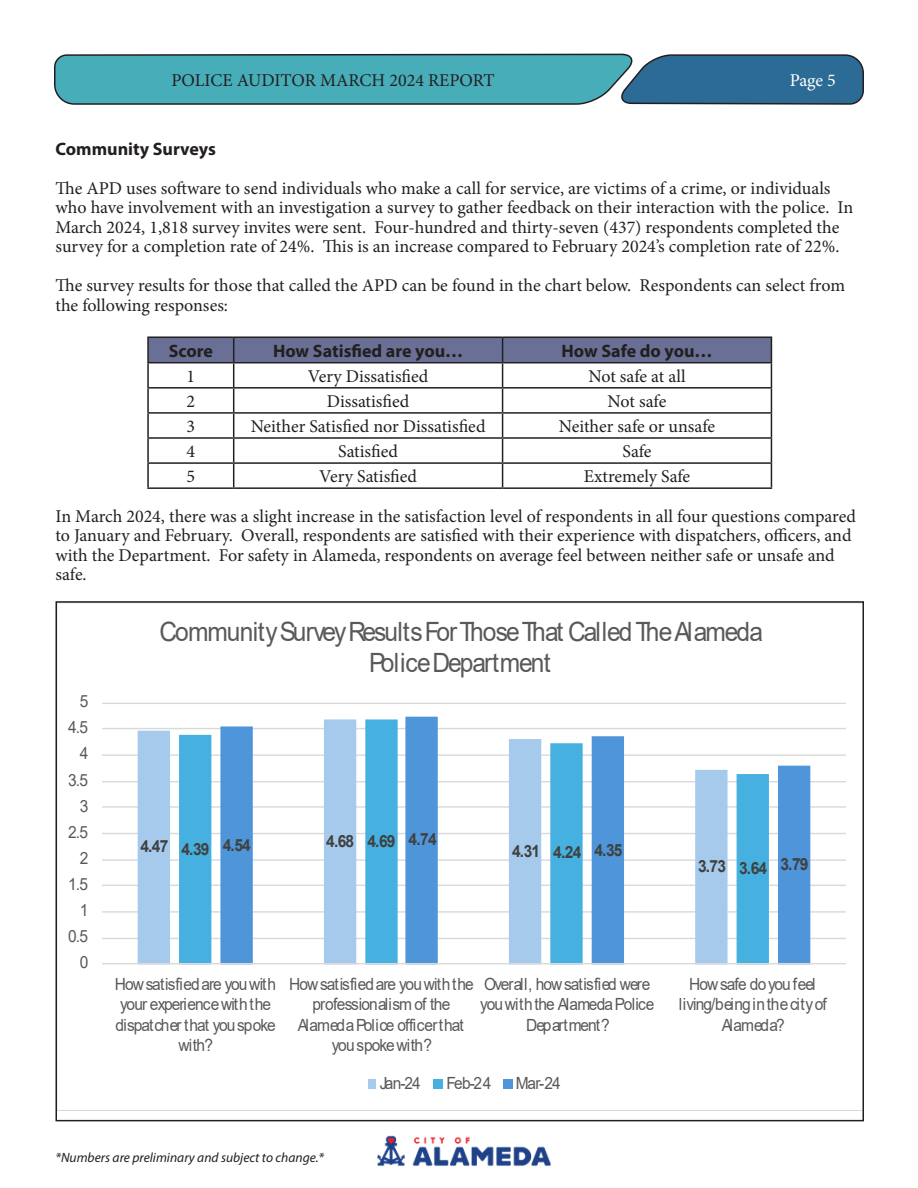
<style>
.page{position:relative;width:918px;height:1188px;background:#fff}
.page>*{position:absolute;margin:0;border:0;box-sizing:border-box;transform-origin:0 0}
.t1{font:26.55px/30.8px "Arial";letter-spacing:-.045em;color:#595959;text-align:center;scale:.92 1}
.t2{font:18px/19.5px "Minion Pro";color:#231f20}
.t3{font:700 18px "Myriad Pro";color:#231f20}
.t4{font:18px "Minion Pro";color:#fff}
.t5{font:16.8px/20.5px "Arial";letter-spacing:-.055em;color:#595959;text-align:center;scale:.92 1}
.t6{font:700 16.8px "Arial";letter-spacing:-.055em;color:#404040;scale:.92 1}
.t7{font:italic 13.5px "Myriad Pro";color:#231f20}
</style>
<div class="page">
<svg style="left:54px;top:54px;width:810px;height:51px;background:#4496a8"></svg>
<img style="left:377px;top:1135px;width:174px;height:31px">
<hr style="left:147px;top:336px;width:87px;height:2px;background:#231f20">
<hr style="left:147px;top:338px;width:2px;height:24px;background:#231f20">
<hr style="left:234px;top:336px;width:269px;height:2px;background:#231f20">
<hr style="left:503px;top:336px;width:269px;height:2px;background:#231f20">
<hr style="left:147px;top:362px;width:87px;height:1px;background:#231f20">
<hr style="left:147px;top:363px;width:2px;height:24px;background:#231f20">
<hr style="left:147px;top:387px;width:87px;height:2px;background:#231f20">
<hr style="left:147px;top:389px;width:2px;height:23px;background:#231f20">
<hr style="left:147px;top:412px;width:87px;height:2px;background:#231f20">
<hr style="left:147px;top:414px;width:2px;height:23px;background:#231f20">
<hr style="left:147px;top:437px;width:87px;height:2px;background:#231f20">
<hr style="left:147px;top:439px;width:2px;height:23px;background:#231f20">
<hr style="left:147px;top:462px;width:87px;height:2px;background:#231f20">
<hr style="left:147px;top:464px;width:2px;height:23px;background:#231f20">
<svg style="left:148px;top:337px;width:624px;height:150px"></svg>
<hr style="left:147px;top:487px;width:87px;height:2px;background:#231f20">
<hr style="left:234px;top:487px;width:269px;height:2px;background:#231f20">
<hr style="left:503px;top:487px;width:269px;height:2px;background:#231f20">
<hr style="left:102px;top:938px;width:744px;height:1px;background:#d9d9d9">
<hr style="left:102px;top:911px;width:744px;height:2px;background:#d9d9d9">
<hr style="left:102px;top:885px;width:744px;height:1px;background:#d9d9d9">
<hr style="left:102px;top:859px;width:744px;height:2px;background:#d9d9d9">
<hr style="left:102px;top:833px;width:744px;height:1px;background:#d9d9d9">
<hr style="left:102px;top:806px;width:744px;height:2px;background:#d9d9d9">
<hr style="left:102px;top:781px;width:744px;height:1px;background:#d9d9d9">
<hr style="left:102px;top:754px;width:744px;height:2px;background:#d9d9d9">
<hr style="left:102px;top:728px;width:744px;height:1px;background:#d9d9d9">
<hr style="left:102px;top:703px;width:744px;height:1px;background:#d9d9d9">
<svg style="left:138px;top:729px;width:41px;height:234px;fill:#a6caec"></svg>
<svg style="left:179px;top:729px;width:41px;height:234px;fill:#46b1e1"></svg>
<svg style="left:220px;top:717px;width:590px;height:246px"></svg>
<hr style="left:102px;top:963px;width:744px;height:1px;background:#d9d9d9">
<div style="left:368px;top:1079px;width:8px;height:10px;background:#a6caec"></div>
<div style="left:434px;top:1079px;width:9px;height:10px;background:#46b1e1"></div>
<div style="left:504px;top:1079px;width:9px;height:10px;background:#4e95d9"></div>
<p class="t2" style="left:171px;top:70px;width:325px">POLICE AUDITOR MARCH 2024 REPORT</p>
<p class="t4" style="left:790px;top:68px;width:48px">Page 5</p>
<p class="t3" style="left:56px;top:137px;width:162px">Community Surveys</p>
<p class="t2" style="left:56px;top:179px;width:799px">The APD uses software to send individuals who make a call for service, are victims of a crime, or individuals who have involvement with an investigation a survey to gather feedback on their interaction with the police. In March 2024, 1,818 survey invites were sent. Four-hundred and thirty-seven (437) respondents completed the survey for a completion rate of 24%. This is an increase compared to February 2024’s completion rate of 22%.</p>
<p class="t2" style="left:56px;top:276px;width:791px">The survey results for those that called the APD can be found in the chart below. Respondents can select from the following responses:</p>
<p class="t3" style="left:169px;top:339px;width:46px">Score</p>
<p class="t3" style="left:273px;top:339px;width:192px">How Satisfied are you…</p>
<p class="t3" style="left:562px;top:339px;width:152px">How Safe do you…</p>
<p class="t2" style="left:187px;top:366px;width:10px">1</p>
<p class="t2" style="left:308px;top:366px;width:122px">Very Dissatisfied</p>
<p class="t2" style="left:588px;top:366px;width:99px">Not safe at all</p>
<p class="t2" style="left:187px;top:391px;width:10px">2</p>
<p class="t2" style="left:327px;top:391px;width:84px">Dissatisfied</p>
<p class="t2" style="left:608px;top:391px;width:60px">Not safe</p>
<p class="t2" style="left:187px;top:417px;width:10px">3</p>
<p class="t2" style="left:251px;top:417px;width:236px">Neither Satisfied nor Dissatisfied</p>
<p class="t2" style="left:559px;top:417px;width:158px">Neither safe or unsafe</p>
<p class="t2" style="left:187px;top:442px;width:10px">4</p>
<p class="t2" style="left:338px;top:442px;width:61px">Satisfied</p>
<p class="t2" style="left:622px;top:442px;width:31px">Safe</p>
<p class="t2" style="left:187px;top:467px;width:10px">5</p>
<p class="t2" style="left:319px;top:467px;width:100px">Very Satisfied</p>
<p class="t2" style="left:584px;top:467px;width:108px">Extremely Safe</p>
<p class="t2" style="left:56px;top:507px;width:802px">In March 2024, there was a slight increase in the satisfaction level of respondents in all four questions compared to January and February. Overall, respondents are satisfied with their experience with dispatchers, officers, and with the Department. For safety in Alameda, respondents on average feel between neither safe or unsafe and safe.</p>
<p class="t5" style="left:80px;top:691px;width:11px">5</p>
<p class="t5" style="left:68px;top:717px;width:24px">4.5</p>
<p class="t5" style="left:80px;top:743px;width:11px">4</p>
<p class="t5" style="left:68px;top:769px;width:24px">3.5</p>
<p class="t5" style="left:80px;top:795px;width:11px">3</p>
<p class="t5" style="left:68px;top:821px;width:24px">2.5</p>
<p class="t5" style="left:80px;top:848px;width:11px">2</p>
<p class="t5" style="left:68px;top:874px;width:24px">1.5</p>
<p class="t5" style="left:80px;top:900px;width:11px">1</p>
<p class="t5" style="left:68px;top:926px;width:24px">0.5</p>
<p class="t5" style="left:80px;top:952px;width:11px">0</p>
<p class="t1" style="left:160px;top:616px;width:657px">Community Survey Results For Those That Called The Alameda<br>Police Department</p>
<p class="t6" style="left:223px;top:833px;width:32px">4.54</p>
<p class="t6" style="left:409px;top:828px;width:32px">4.74</p>
<p class="t6" style="left:367px;top:829px;width:32px">4.69</p>
<p class="t6" style="left:140px;top:835px;width:32px">4.47</p>
<p class="t6" style="left:326px;top:829px;width:32px">4.68</p>
<p class="t6" style="left:182px;top:837px;width:32px">4.39</p>
<p class="t6" style="left:512px;top:839px;width:32px">4.31</p>
<p class="t6" style="left:553px;top:841px;width:32px">4.24</p>
<p class="t6" style="left:595px;top:838px;width:32px">4.35</p>
<p class="t6" style="left:698px;top:854px;width:32px">3.73</p>
<p class="t6" style="left:739px;top:856px;width:32px">3.64</p>
<p class="t6" style="left:780px;top:852px;width:32px">3.79</p>
<p class="t5" style="left:115px;top:974px;width:177px">How satisfied are you with your experience with the dispatcher that you spoke with?</p>
<p class="t5" style="left:289px;top:974px;width:202px">How satisfied are you with the professionalism of the<br>Alameda Police officer that you spoke with?</p>
<p class="t5" style="left:480px;top:974px;width:191px">Overall, how satisfied were you with the Alameda Police<br>Department?</p>
<p class="t5" style="left:679px;top:974px;width:162px">How safe do you feel living/being in the city of<br>Alameda?</p>
<p class="t5" style="left:380px;top:1072px;width:46px">Jan-24</p>
<p class="t5" style="left:446px;top:1072px;width:50px">Feb-24</p>
<p class="t5" style="left:516px;top:1072px;width:50px">Mar-24</p>
<p class="t7" style="left:56px;top:1149px;width:270px">*Numbers are preliminary and subject to change.*</p>
</div>
